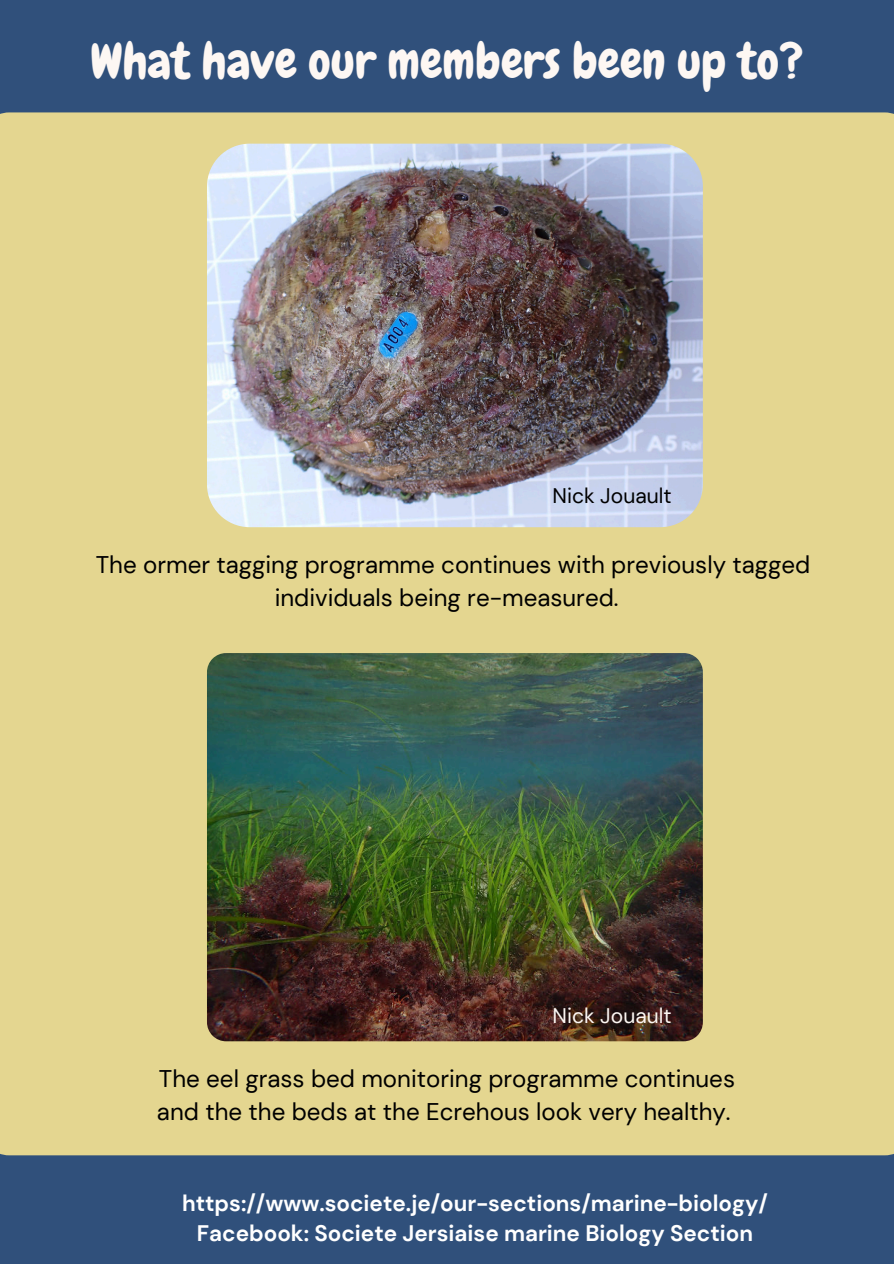
<style>
.page{position:relative;width:894px;height:1264px;background:#fff}
.page>*{position:absolute;margin:0;border:0;box-sizing:border-box;transform-origin:0 0}
.t1{font:49.65px "Chewy";color:#fdf7f3}
.t2{font:24.15px/32.7px "DM Sans";color:#000;text-align:center}
.t3{font:700 22.5px/30.3px "DM Sans";color:#fff;text-align:center}
.t4{font:21.15px "DM Sans";color:#fdf7f3}
.t5{font:21.15px "DM Sans";color:#000}
</style>
<div class="page">
<div style="left:0;top:0;width:893px;height:1263px;background:#30507b"></div>
<div style="left:0;top:112px;width:893px;height:1043px;background:#e4d690"></div>
<img style="left:207px;top:653px;width:495px;height:388px">
<img style="left:207px;top:144px;width:495px;height:383px;border-radius:43px">
<h1 class="t1" style="left:91px;top:29px;width:714px">What have our members been up to?</h1>
<p class="t5" style="left:552px;top:482px;width:121px">Nick Jouault</p>
<p class="t2" style="left:96px;top:548px;width:715px">The ormer tagging programme continues with previously tagged individuals being re-measured.</p>
<p class="t4" style="left:552px;top:1002px;width:121px">Nick Jouault</p>
<p class="t2" style="left:157px;top:1062px;width:579px;text-align:left">The eel grass bed monitoring programme continues and the the beds at the Ecrehous look very healthy.</p>
<p class="t3" style="left:182px;top:1187px;width:587px">https://www.societe.je/our-sections/marine-biology/<br>Facebook: Societe Jersiaise marine Biology Section</p>
</div>
